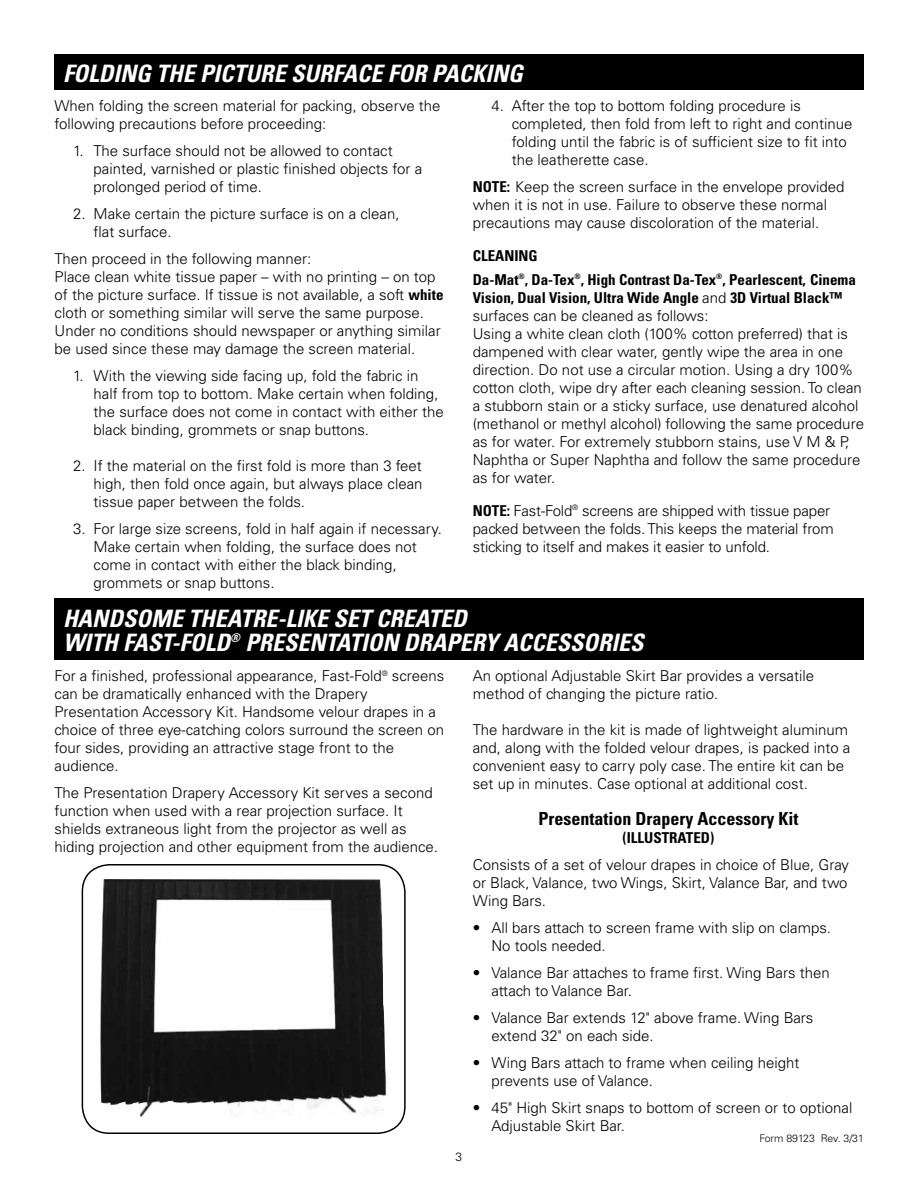
<style>
.page{position:relative;width:918px;height:1188px;background:#fff}
.page>*{position:absolute;margin:0;border:0;box-sizing:border-box;transform-origin:0 0}
.t1{font:italic 700 condensed 24px/24px "Univers";color:#fff}
.t2{font:700 condensed 18px "Univers";color:#000}
.t3{font:300 15px/18px "Univers";color:#000}
.t4{font:700 condensed 15px/24px "Univers";color:#000}
.t5{font:300 12px "Univers";color:#000}
.t6{font:300 10.5px "Univers";color:#000}
.s1{font-weight:700;font-stretch:condensed}
</style>
<div class="page">
<div style="left:54px;top:54px;width:810px;height:36px;background:#000"></div>
<div style="left:54px;top:598px;width:810px;height:62px;background:#000"></div>
<img style="left:100px;top:879px;width:286px;height:238px">
<div style="left:82px;top:864px;width:324px;height:270px;border:2px solid #000;border-radius:27px"></div>
<h1 class="t1" style="left:63px;top:61px;width:198px">FOLDING THE PICTURE</h1>
<h1 class="t1" style="left:291px;top:61px;width:233px">SURFACE FOR PACKING</h1>
<p class="t3" style="left:55px;top:97px;width:388px">When folding the screen material for packing, observe the following precautions before proceeding:</p>
<p class="t3" style="left:94px;top:142px;width:330px;text-indent:-20px">1. The surface should not be allowed to contact painted, varnished or plastic finished objects for a prolonged period of time.</p>
<p class="t3" style="left:94px;top:205px;width:308px;text-indent:-20px">2. Make certain the picture surface is on a clean, flat surface.</p>
<p class="t3" style="left:55px;top:250px;width:390px">Then proceed in the following manner:<br>Place clean white tissue paper – with no printing – on top of the picture surface. If tissue is not available, a soft <span class="s1">white </span>cloth or something similar will serve the same purpose.<br>Under no conditions should newspaper or anything similar be used since these may damage the screen material.</p>
<p class="t3" style="left:94px;top:367px;width:352px;text-indent:-20px">1. With the viewing side facing up, fold the fabric in half from top to bottom. Make certain when folding, the surface does not come in contact with either the black binding, grommets or snap buttons.</p>
<p class="t3" style="left:94px;top:457px;width:330px;text-align:justify;text-indent:-20px">2. If the material on the first fold is more than 3 feet high, then fold once again, but always place clean tissue paper between the folds.</p>
<p class="t3" style="left:94px;top:520px;width:350px;text-indent:-20px">3. For large size screens, fold in half again if necessary.<br>Make certain when folding, the surface does not come in contact with either the black binding, grommets or snap buttons.</p>
<p class="t3" style="left:512px;top:97px;width:342px;text-indent:-20px">4. After the top to bottom folding procedure is completed, then fold from left to right and continue folding until the fabric is of sufficient size to fit into the leatherette case.</p>
<p class="t3" style="left:473px;top:178px;width:373px"><span class="s1">NOTE:</span> Keep the screen surface in the envelope provided when it is not in use. Failure to observe these normal precautions may cause discoloration of the material.</p>
<p class="t4" style="left:473px;top:243px;width:385px">CLEANING<br>Da-Mat<sup>®</sup>, Da-Tex<sup>®</sup>, High Contrast Da-Tex<sup>®</sup>, Pearlescent, Cinema</p>
<p class="t3" style="left:473px;top:289px;width:393px"><span class="s1">Vision, Dual Vision, Ultra Wide Angle</span> and <span class="s1">3D Virtual Black™ </span>surfaces can be cleaned as follows:<br>Using a white clean cloth (100% cotton preferred) that is dampened with clear water, gently wipe the area in one direction. Do not use a circular motion. Using a dry 100% cotton cloth, wipe dry after each cleaning session. To clean a stubborn stain or a sticky surface, use denatured alcohol (methanol or methyl alcohol) following the same procedure as for water. For extremely stubborn stains, use V M &amp; P, Naphtha or Super Naphtha and follow the same procedure as for water.</p>
<p class="t3" style="left:473px;top:502px;width:362px"><span class="s1">NOTE:</span> Fast-Fold<sup>®</sup> screens are shipped with tissue paper packed between the folds. This keeps the material from sticking to itself and makes it easier to unfold.</p>
<h1 class="t1" style="left:63px;top:606px;width:582px">HANDSOME THEATRE-LIKE SET CREATED<br>WITH FAST-FOLD<sup>®</sup> PRESENTATION DRAPER Y ACCESSORIES</h1>
<p class="t3" style="left:55px;top:667px;width:391px">For a finished, professional appearance, Fast-Fold<sup>®</sup> screens can be dramatically enhanced with the Drapery Presentation Accessory Kit. H andsome velour drapes in a choice of three eye-catching colors surround the screen on four sides, providing an attractive stage front to the audience.</p>
<p class="t3" style="left:55px;top:784px;width:385px">The Presentation Drapery Accessory Kit serves a second function when used with a rear projection surface. It shields extraneous light from the projector as well as hiding projection and other equipment from the audience.</p>
<p class="t5" style="left:456px;top:1150px;width:8px">3</p>
<p class="t3" style="left:473px;top:667px;width:343px">An optional Adjustable Skirt Bar provides a versatile method of changing the picture ratio.</p>
<p class="t3" style="left:473px;top:721px;width:379px">The hardware in the kit is made of lightweight aluminum and, along with the folded velour drapes, is packed into a convenient easy to carry poly case. The entire kit can be set up in minutes. Case optional at additional cost.</p>
<p class="t2" style="left:538px;top:808px;width:261px">Presentation Drapery Accessory Kit</p>
<p class="t4" style="left:623px;top:826px;width:93px">(ILLUSTRATED)</p>
<p class="t3" style="left:473px;top:856px;width:378px;text-align:justify">Consists of a set of velour drapes in choice of Blue, G ray or Black, Valance, two Wings, Skirt, Valance Bar, and two Wing Bars.</p>
<p class="t3" style="left:473px;top:919px;width:360px">• All bars attach to screen frame with slip on clamps.<br>No tools needed.</p>
<p class="t3" style="left:491px;top:964px;width:340px;text-indent:-19px">• Valance Bar attaches to frame first. Wing Bars then attach to Valance Bar.</p>
<p class="t3" style="left:491px;top:1009px;width:324px;text-indent:-19px">• Valance Bar extends 12" above frame. Wing Bars extend 32" on each side.</p>
<p class="t3" style="left:491px;top:1054px;width:310px;text-indent:-19px">• Wing Bars attach to frame when ceiling height prevents use of Valance.</p>
<p class="t3" style="left:473px;top:1099px;width:381px">• 45" H igh Skirt snaps to bottom of screen or to optional<br>Adjustable Skirt Bar.</p>
<p class="t6" style="left:759px;top:1132px;width:106px">Form 89123 Rev. 3/31</p>
</div>
